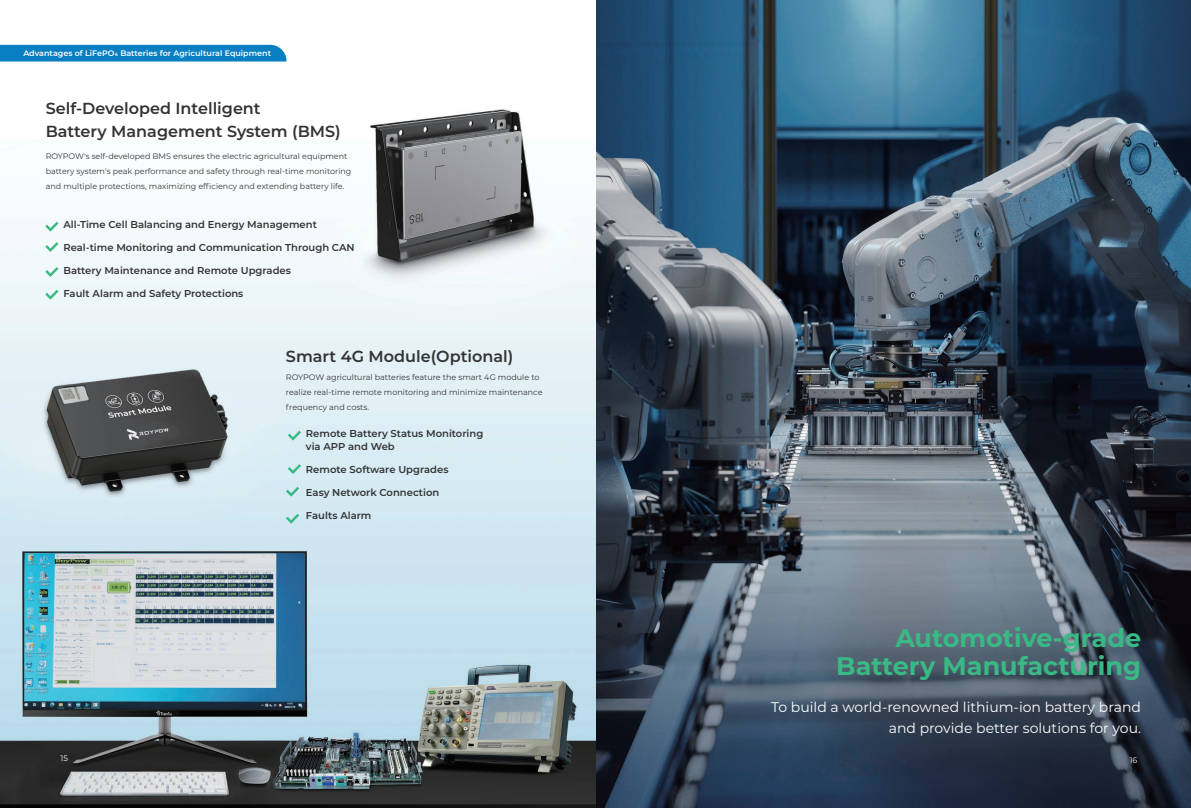
<style>
.page{position:relative;width:1191px;height:808px;background:#fff}
.page>*{position:absolute;margin:0;border:0;box-sizing:border-box;transform-origin:0 0}
.t1{font:700 25.4px/28.4px "Montserrat";color:#39b984;text-align:right}
.t2{font:600 16px/23.3px "Montserrat";color:#333334}
.t3{font:14px/21px "Montserrat";color:#fff;text-align:right}
.t4{font:600 10px/13.2px "Montserrat";color:#333334}
.t5{font:8px/15px "Montserrat";color:#333334}
.t6{font:600 8px "Montserrat";color:#fff}
.t7{font:8px "Montserrat";color:#fff}
</style>
<div class="page">
<img style="left:0;top:0;width:1191px;height:808px">
<svg style="left:288px;top:431px;width:13px;height:9px"></svg>
<svg style="left:288px;top:464px;width:13px;height:10px"></svg>
<svg style="left:286px;top:514px;width:13px;height:10px"></svg>
<svg style="left:286px;top:487px;width:13px;height:10px"></svg>
<svg style="left:45px;top:222px;width:13px;height:10px"></svg>
<svg style="left:45px;top:242px;width:13px;height:10px"></svg>
<svg style="left:45px;top:267px;width:13px;height:10px"></svg>
<svg style="left:45px;top:290px;width:13px;height:10px"></svg>
<svg style="left:0;top:45px;width:286px;height:17px;background:#1283c5"></svg>
<p class="t6" style="left:23px;top:48px;width:249px">Advantages of LiFePO4 Batteries for Agricultural Equipment</p>
<h2 class="t2" style="left:46px;top:96px;width:297px">Self-Developed Intelligent<br>Battery Management System (BMS)</h2>
<p class="t5" style="left:46px;top:149px;width:307px">ROYPOW's self-developed BMS ensures the electric agricultural equipment battery system's peak performance and safety through real-time monitoring and multiple protections, maximizing efficiency and extending battery life.</p>
<p class="t4" style="left:63px;top:217px;width:255px">All-Time Cell Balancing and Energy Management</p>
<p class="t4" style="left:63px;top:240px;width:293px">Real-time Monitoring and Communication Through CAN</p>
<p class="t4" style="left:63px;top:263px;width:229px">Battery Maintenance and Remote Upgrades</p>
<p class="t4" style="left:63px;top:287px;width:181px">Fault Alarm and Safety Protections</p>
<h2 class="t2" style="left:286px;top:344px;width:229px">Smart 4G Module(Optional)</h2>
<p class="t5" style="left:286px;top:369px;width:258px">ROYPOW agricultural batteries feature the smart 4G module to realize real-time remote monitoring and minimize maintenance frequency and costs.</p>
<p class="t7" style="left:61px;top:753px;width:9px">15</p>
<p class="t4" style="left:306px;top:426px;width:179px">Remote Battery Status Monitoring via APP and Web</p>
<p class="t4" style="left:306px;top:462px;width:144px">Remote Software Upgrades</p>
<p class="t4" style="left:306px;top:486px;width:135px">Easy Network Connection</p>
<p class="t4" style="left:306px;top:509px;width:67px">Faults Alarm</p>
<h1 class="t1" style="left:836px;top:623px;width:306px">Automotive-grade<br>Battery Manufacturing</h1>
<h3 class="t3" style="left:771px;top:696px;width:371px">To build a world-renowned lithium-ion battery brand and provide better solutions for you.</h3>
<p class="t7" style="left:1129px;top:754px;width:9px">16</p>
</div>
